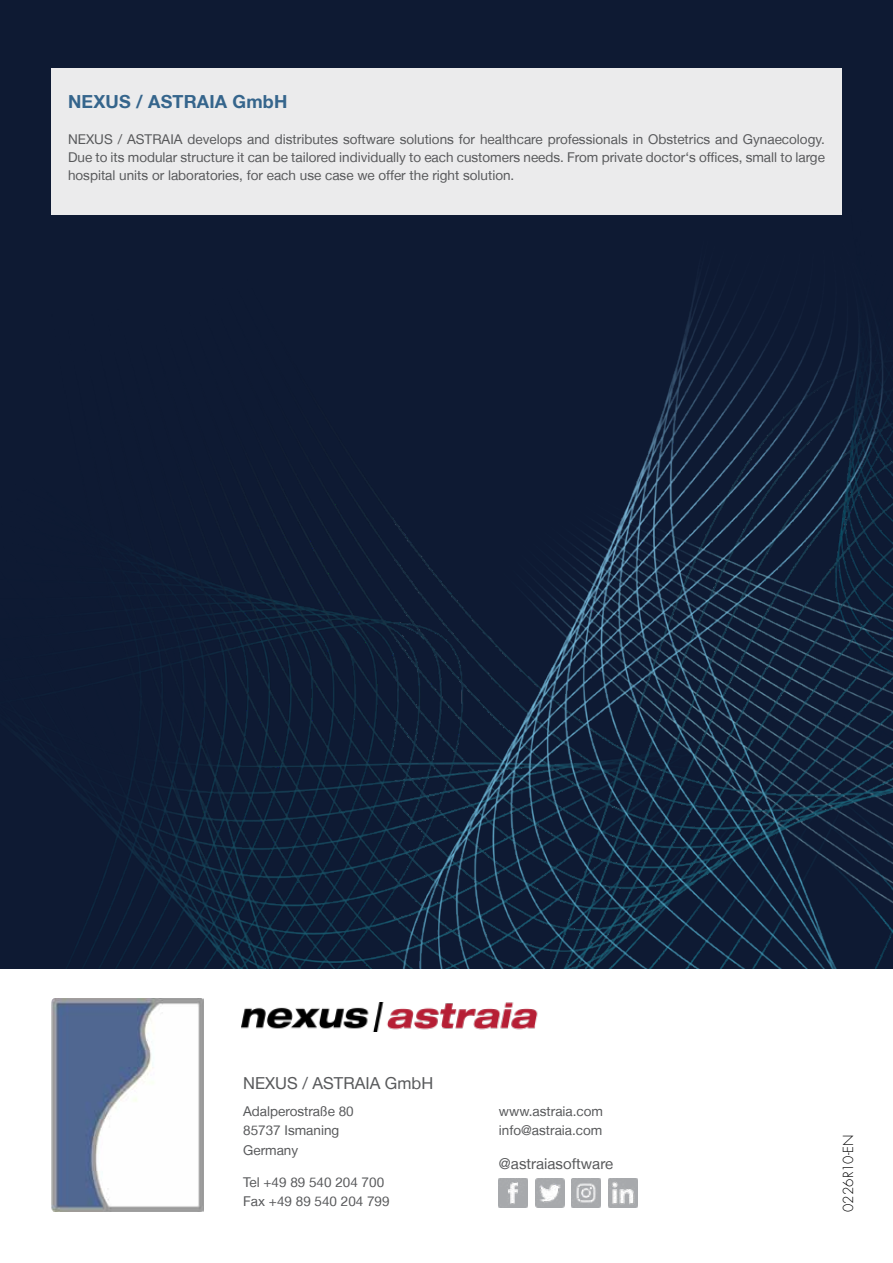
<style>
.page{position:relative;width:893px;height:1263px;background:#fff}
.page>*{position:absolute;margin:0;border:0;box-sizing:border-box;transform-origin:0 0}
.t1{font:700 18px "Helvetica Neue LT";letter-spacing:.01em;color:#35658c}
.t2{font:16.5px "Helvetica Neue LT";color:#58595b}
.t3{font:15px "Helvetica Neue LT";color:#58595b}
.t4{font:13.5px/19.5px "Helvetica Neue LT";color:#58595b}
.t5{font:300 13.5px "Futura Std";color:#000}
</style>
<div class="page">
<div style="left:0;top:0;width:893px;height:1160px;background:#0e1a33"></div>
<img style="left:77px;top:286px;width:816px;height:683px">
<div style="left:0;top:969px;width:893px;height:294px;background:#fff"></div>
<img style="left:51px;top:999px;width:153px;height:213px">
<img style="left:241px;top:1002px;width:297px;height:29px">
<img style="left:499px;top:1178px;width:29px;height:29px">
<img style="left:535px;top:1178px;width:29px;height:29px">
<img style="left:572px;top:1178px;width:29px;height:29px">
<img style="left:608px;top:1178px;width:29px;height:29px">
<div style="left:51px;top:68px;width:791px;height:147px;background:#ebebec"></div>
<h1 class="t1" style="left:68px;top:90px;width:221px">NEXUS / ASTRAIA GmbH</h1>
<p class="t4" style="left:68px;top:130px;width:758px;line-height:18px;text-align:justify">NEXUS / ASTRAIA develops and distributes software solutions for healthcare professionals in Obstetrics and Gynaecology.<br>Due to its modular structure it can be tailored individually to each customers needs. From private doctor‘s offices, small to large hospital units or laboratories, for each use case we offer the right solution.</p>
<p class="t2" style="left:243px;top:1073px;width:192px">NEXUS / ASTRAIA GmbH</p>
<p class="t4" style="left:243px;top:1101px;width:112px">Adalperostraße 80<br>85737 Ismaning<br>Germany</p>
<p class="t4" style="left:243px;top:1172px;width:148px">Tel +49 89 540 204 700<br>Fax +49 89 540 204 799</p>
<p class="t4" style="left:499px;top:1101px;width:106px">www.astraia.com info@astraia.com</p>
<p class="t3" style="left:499px;top:1155px;width:116px">@astraiasoftware</p>
<p class="t5" style="left:840px;top:1212px;width:79px;rotate:-90deg">0226R10-EN</p>
</div>
